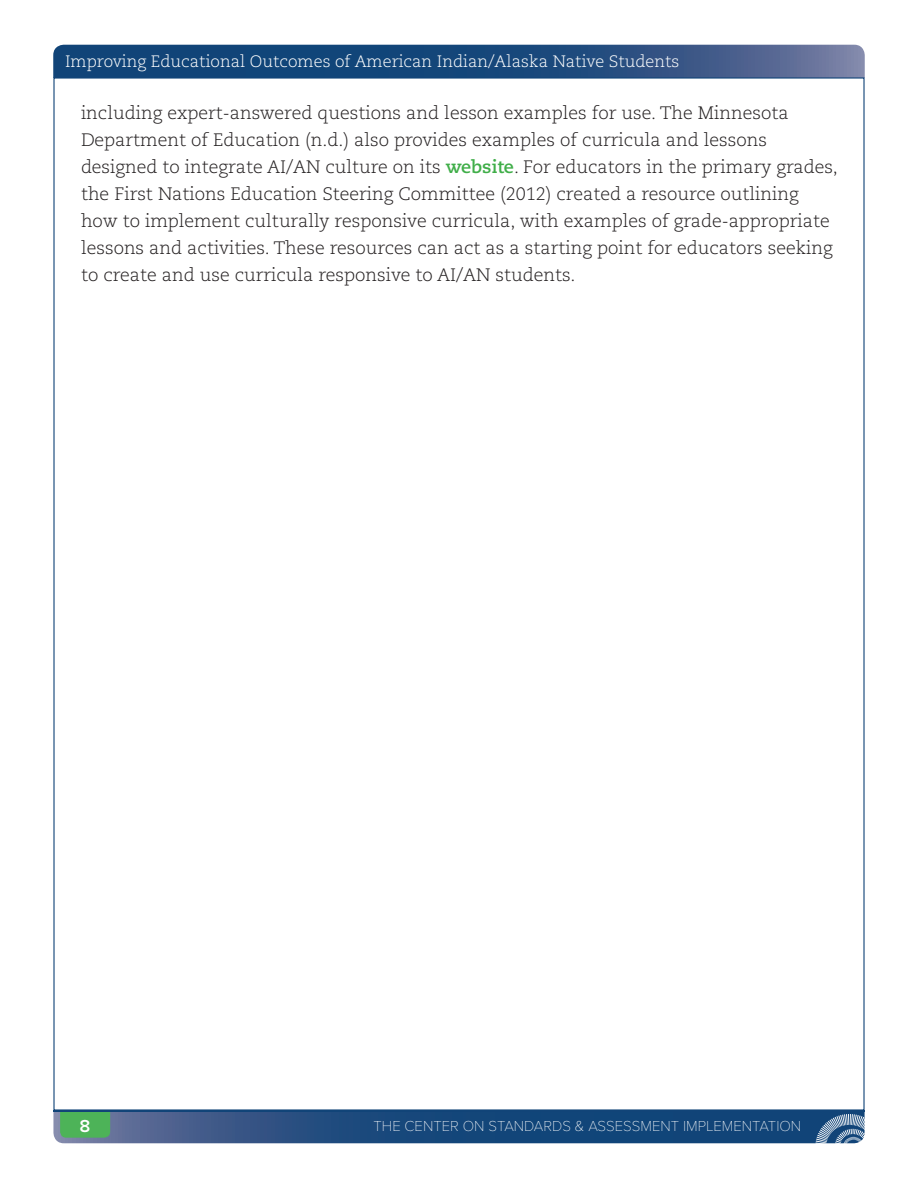
<style>
.page{position:relative;width:918px;height:1188px;background:#fff}
.page>*{position:absolute;margin:0;border:0;box-sizing:border-box;transform-origin:0 0}
.text1{font:300 18px/27px "Caecilia LT Std";color:#231f20}
.t1{font:600 18px "Proxima Nova";color:#fff}
.t2{font:300 16.5px "Caecilia LT Std";color:#fff}
.t3{font:100 15px "Proxima Nova T";color:#fff}
.s1{font-weight:700;color:#40ae49}
</style>
<div class="page">
<svg style="left:53px;top:45px;width:812px;height:32px;background:#264f80"></svg>
<svg style="left:53px;top:1112px;width:812px;height:32px;background:#2d5982"></svg>
<hr style="left:53px;top:1110px;width:812px;height:2px;background:#114478">
<p class="t2" style="left:65px;top:52px;width:616px">Improving Educational Outcomes of American Indian/Alaska Native Students</p>
<p class="text1" style="left:81px;top:100px;width:758px">including expert-answered questions and lesson examples for use. The Minnesota Department of Education (n.d.) also provides examples of curricula and lessons designed to integrate AI/AN culture on its <span class="s1">website</span>. For educators in the primary grades, the First Nations Education Steering Committee (2012) created a resource outlining how to implement culturally responsive curricula, with examples of grade-appropriate lessons and activities. These resources can act as a starting point for educators seeking to create and use curricula responsive to AI/AN students.</p>
<p class="t1" style="left:80px;top:1116px;width:13px">8</p>
<p class="t3" style="left:374px;top:1117px;width:429px">THE CENTER ON STANDARDS &amp; ASSESSMENT IMPLEMENTATION</p>
</div>
